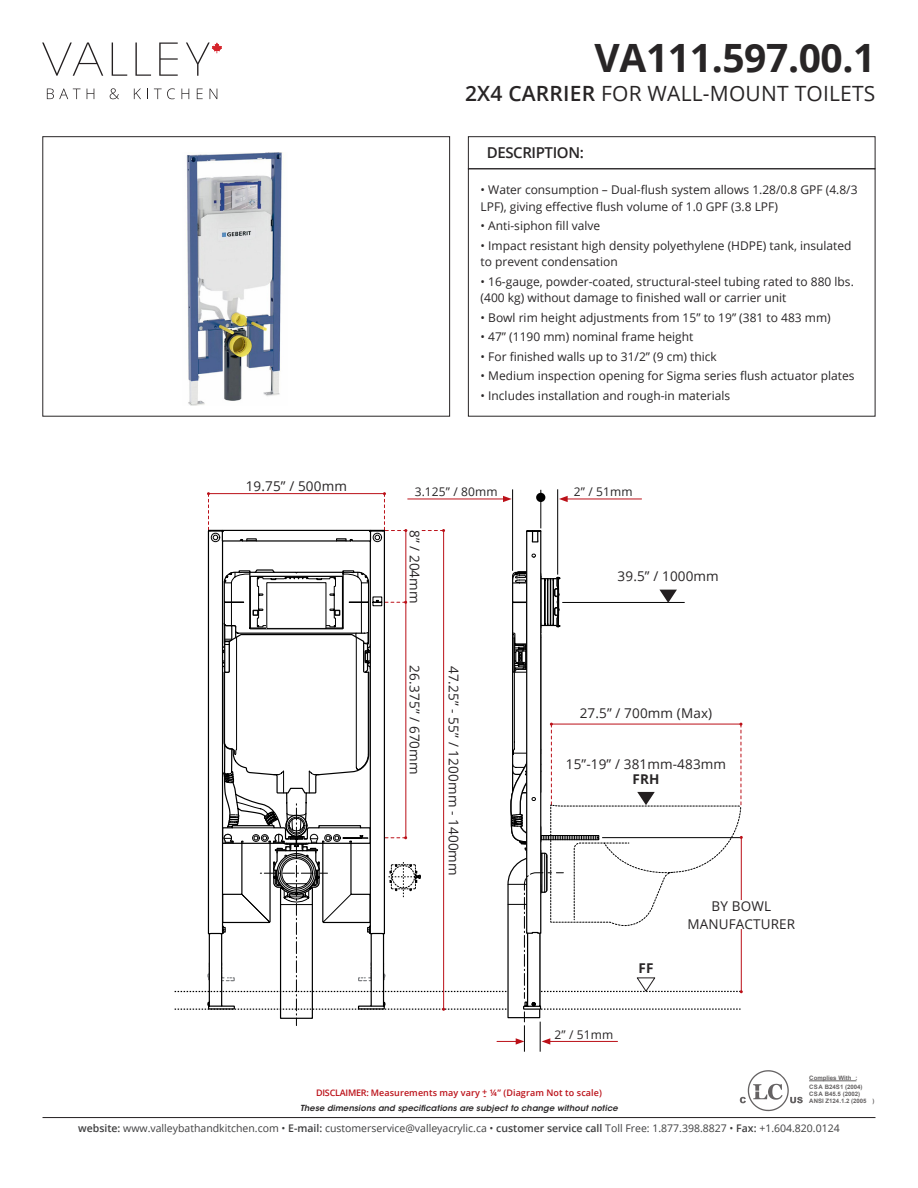
<style>
.page{position:relative;width:918px;height:1188px;background:#fff}
.page>*{position:absolute;margin:0;border:0;box-sizing:border-box;transform-origin:0 0}
.t1{font:700 39px "Open Sans";letter-spacing:-.01em;color:#282526}
.t2{font:21px "Open Sans";letter-spacing:.01em;color:#282526}
.t3{font:600 15px "Open Sans";letter-spacing:-.025em;color:#282526}
.t4{font:13.5px "Open Sans";letter-spacing:.01em;color:#282526}
.t5{font:700 13.5px "Open Sans";color:#282526}
.t6{font:12px/16.5px "Open Sans";color:#282526}
.t7{font:10.5px "Open Sans";color:#3e3e3f}
.t8{font:600 9px "Open Sans";letter-spacing:.01em;color:#bb1018}
.t9{font:italic 600 8.4px "ITC Avant Garde Std";letter-spacing:.01em;color:#282526}
.t10{font:700 6px/8.7px "Arial";color:#231f20}
.s1{font-weight:600}
</style>
<div class="page">
<svg style="left:740px;top:1070px;width:63px;height:41px"></svg>
<hr style="left:809px;top:1081px;width:47px;height:1px;background:#231f20">
<div style="left:468px;top:136px;width:407px;height:33px;border:1px solid #282526"></div>
<img style="left:186px;top:152px;width:98px;height:254px">
<div style="left:42px;top:136px;width:408px;height:281px;border:1px solid #282526"></div>
<hr style="left:43px;top:1117px;width:832px;height:1px;background:#231f20">
<svg style="left:47px;top:89px;width:34px;height:10px"></svg>
<svg style="left:87px;top:89px;width:7px;height:10px"></svg>
<svg style="left:110px;top:88px;width:9px;height:11px"></svg>
<svg style="left:134px;top:89px;width:7px;height:10px"></svg>
<svg style="left:154px;top:88px;width:21px;height:11px"></svg>
<svg style="left:182px;top:89px;width:7px;height:10px"></svg>
<svg style="left:197px;top:89px;width:6px;height:10px"></svg>
<svg style="left:210px;top:89px;width:7px;height:10px"></svg>
<svg style="left:42px;top:43px;width:61px;height:33px"></svg>
<svg style="left:112px;top:43px;width:15px;height:33px"></svg>
<svg style="left:135px;top:43px;width:16px;height:33px"></svg>
<svg style="left:159px;top:43px;width:19px;height:33px"></svg>
<svg style="left:186px;top:43px;width:36px;height:33px"></svg>
<hr style="left:557px;top:489px;width:1px;height:86px;background:#000">
<hr style="left:512px;top:489px;width:1px;height:82px;background:#000">
<hr style="left:541px;top:490px;width:1px;height:38px;background:#000">
<svg style="left:175px;top:492px;width:568px;height:560px"></svg>
<p class="t1" style="left:595px;top:31px;width:282px">VA111.597.00.1</p>
<p class="t2" style="left:465px;top:79px;width:412px"><span class="s1">2X4 CARRIER</span> FOR WALL-MOUNT TOILETS</p>
<p class="t4" style="left:246px;top:477px;width:103px">19.75” / 500mm</p>
<p class="t3" style="left:487px;top:142px;width:99px">DESCRIPTION:</p>
<p class="t6" style="left:481px;top:181px;width:378px">• Water consumption – Dual-flush system allows 1.28/0.8 GPF (4.8/3<br>LPF), giving effective flush volume of 1.0 GPF (3.8 LPF)</p>
<p class="t6" style="left:481px;top:217px;width:121px">• Anti-siphon fill valve</p>
<p class="t6" style="left:481px;top:237px;width:373px">• Impact resistant high density polyethylene (HDPE) tank, insulated to prevent condensation</p>
<p class="t6" style="left:481px;top:273px;width:375px">• 16-gauge, powder-coated, structural-steel tubing rated to 880 lbs. (400 kg) without damage to finished wall or carrier unit</p>
<p class="t6" style="left:481px;top:309px;width:352px">• Bowl rim height adjustments from 15” to 19” (381 to 483 mm)</p>
<p class="t6" style="left:481px;top:328px;width:214px">• 47” (1190 mm) nominal frame height</p>
<p class="t6" style="left:481px;top:348px;width:238px">• For finished walls up to 31/2” (9 cm) thick</p>
<p class="t6" style="left:481px;top:367px;width:376px">• Medium inspection opening for Sigma series flush actuator plates</p>
<p class="t6" style="left:481px;top:387px;width:251px">• Includes installation and rough-in materials</p>
<p class="t6" style="left:415px;top:483px;width:84px">3.125” / 80mm</p>
<p class="t4" style="left:424px;top:530px;width:75px;rotate:90deg">8” / 204mm</p>
<p class="t4" style="left:424px;top:665px;width:111px;rotate:90deg">26.375” / 670mm</p>
<p class="t4" style="left:463px;top:666px;width:211px;rotate:90deg">47.25” - 55” / 1200mm - 1400mm</p>
<p class="t6" style="left:574px;top:483px;width:60px">2” / 51mm</p>
<p class="t4" style="left:618px;top:566px;width:103px">39.5” / 1000mm</p>
<p class="t4" style="left:580px;top:704px;width:134px">27.5” / 700mm (Max)</p>
<p class="t4" style="left:566px;top:755px;width:162px">15”-19” / 381mm-483mm</p>
<p class="t5" style="left:633px;top:770px;width:28px">FRH</p>
<p class="t6" style="left:555px;top:1026px;width:60px">2” / 51mm</p>
<p class="t5" style="left:639px;top:959px;width:16px">FF</p>
<p class="t4" style="left:712px;top:897px;width:61px">BY BOWL</p>
<p class="t4" style="left:687px;top:915px;width:109px">MANUFACTURER</p>
<p class="t8" style="left:482px;top:1085px;width:7px">+</p>
<p class="t8" style="left:316px;top:1087px;width:287px">DISCLAIMER: Measurements may vary ¼” (Diagram Not to scale)</p>
<p class="t8" style="left:483px;top:1090px;width:4px">-</p>
<p class="t9" style="left:300px;top:1103px;width:319px">These dimensions and specifications are subject to change without notice</p>
<p class="t10" style="left:809px;top:1074px;width:55px">Complies With :<br>CSA B24S1 (2004)</p>
<p class="t10" style="left:809px;top:1090px;width:67px;line-height:7.4px">CSA B45.5 (2002)<br>ANSI Z124.1.2 (2005 )</p>
<p class="t7" style="left:78px;top:1121px;width:763px"><span class="s1">website:</span> www.valleybathandkitchen.com • <span class="s1">E-mail:</span> customerservice@valleyacrylic.ca • <span class="s1">customer service call</span> Toll Free: 1.877.398.8827 • <span class="s1">Fax:</span> +1.604.820.0124</p>
</div>
